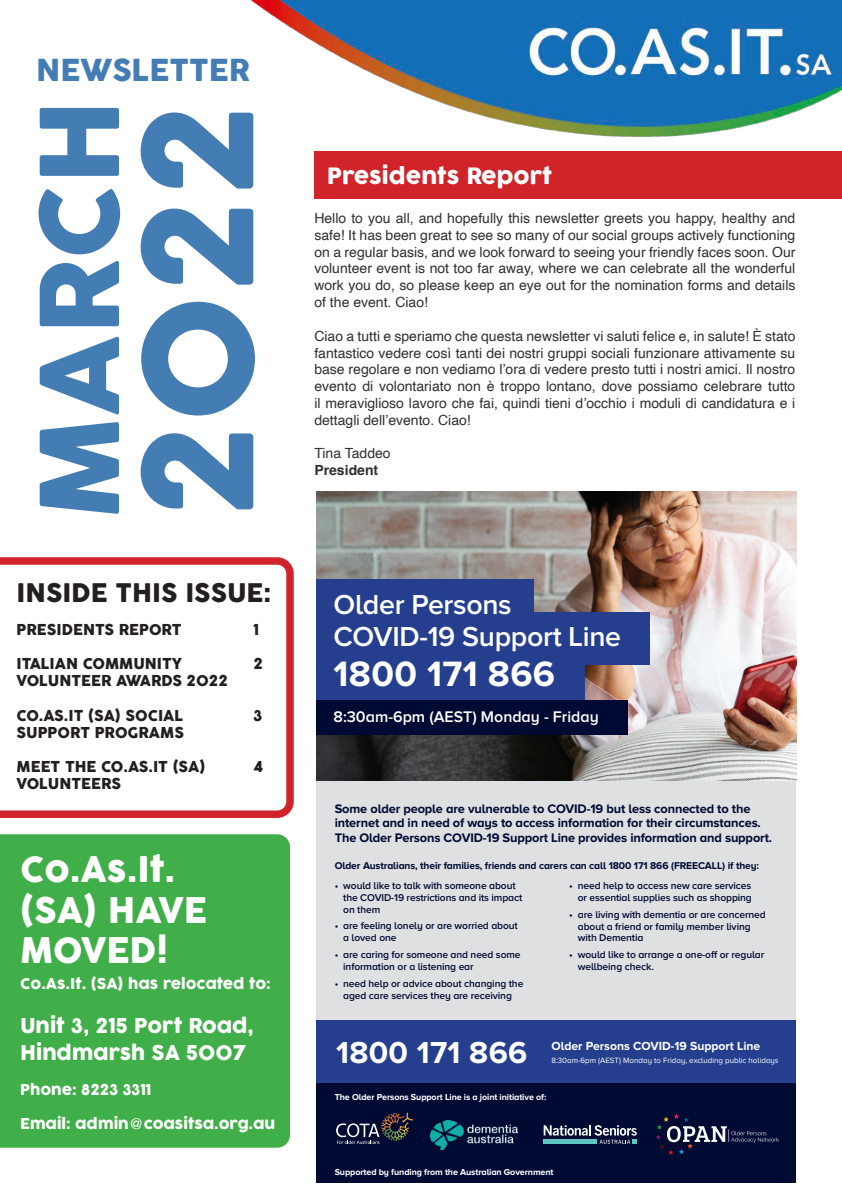
<style>
.page{position:relative;width:842px;height:1191px;background:#fff}
.page>*{position:absolute;margin:0;border:0;box-sizing:border-box;transform-origin:0 0}
.t1{font:148.9px "COCOGOOSE";color:#447cb4}
.t2{font:106.8px "COCOGOOSE";color:#447cb4}
.t3{font:700 36.5px "Proxima Nova";letter-spacing:.01em;color:#fff}
.t4{font:34.5px/40.5px "COCOGOOSE";color:#fff}
.t5{font:700 31.5px "Proxima Nova A";letter-spacing:.01em;color:#fff}
.t6{font:29.6px "COCOGOOSE";color:#447cb4}
.t7{font:600 28.5px/32.3px "Proxima Nova A";letter-spacing:-.01em;color:#fff}
.t8{font:25px "COCOGOOSE";color:#231f20}
.t9{font:22px "COCOGOOSE";color:#fff}
.t10{font:20px/27px "COCOGOOSE";color:#fff}
.t11{font:600 15.9px "Proxima Nova A";color:#fff}
.t12{font:14.7px/17.1px "COCOGOOSE";color:#231f20}
.t13{font:14.7px "COCOGOOSE";color:#fff}
.t14{font:14px/16.8px "Helvetica";color:#312f30;text-align:justify}
.t15{font:700 14px "Helvetica";color:#312f30}
.t16{font:700 12.8px/14.5px "Proxima Nova A";letter-spacing:-.01em;color:#000a32}
.t17{font:700 12.2px "Proxima Nova A";color:#fff}
.t18{font:600 10.3px/12px "Proxima Nova A";letter-spacing:-.01em;color:#000a32}
.t19{font:700 10.3px "Proxima Nova A";letter-spacing:-.01em;color:#000a32}
.t20{font:700 9px "Proxima Nova A";letter-spacing:-.01em;color:#fff}
.t21{font:7.9px "Proxima Nova A";color:#fff}
.s1{font-family:"England Hand DB"}
</style>
<div class="page">
<div style="left:0;top:834px;width:290px;height:313px;background:#40ae49"></div>
<div style="left:314px;top:151px;width:528px;height:47px;background:#d1232a"></div>
<img style="left:251px;top:0;width:591px;height:137px">
<svg style="left:0;top:557px;width:294px;height:261px"></svg>
<img style="left:316px;top:492px;width:480px;height:289px">
<div style="left:316px;top:781px;width:480px;height:375px;background:#dfe0e2"></div>
<div style="left:316px;top:1082px;width:480px;height:100px;background:#000a32"></div>
<div style="left:316px;top:1020px;width:480px;height:63px;background:#253f8e"></div>
<svg style="left:655px;top:1114px;width:124px;height:40px"></svg>
<img style="left:431px;top:1120px;width:86px;height:29px">
<svg style="left:544px;top:1125px;width:93px;height:18px"></svg>
<svg style="left:336px;top:1112px;width:77px;height:32px"></svg>
<div style="left:316px;top:652px;width:268px;height:52px;background:#253f8e"></div>
<div style="left:316px;top:612px;width:334px;height:52px;background:#253f8e"></div>
<div style="left:316px;top:579px;width:218px;height:53px;background:#253f8e"></div>
<div style="left:316px;top:700px;width:311px;height:35px;background:#000a32"></div>
<h3 class="t6" style="left:36px;top:48px;width:215px">NEWSLETTER</h3>
<h2 class="t2" style="left:0;top:519px;width:421px;rotate:-90deg">MARCH</h2>
<h1 class="t1" style="left:87px;top:519px;width:418px;rotate:-90deg">2022</h1>
<h3 class="t8" style="left:17px;top:574px;width:256px">INSIDE THIS ISSUE:</h3>
<p class="t12" style="left:17px;top:621px;width:167px">PRESIDENTS REPORT</p>
<p class="t12" style="left:17px;top:655px;width:213px">ITALIAN COMMUNITY<br>VOLUNTEER AWARDS 2022</p>
<p class="t12" style="left:17px;top:707px;width:169px">CO.AS.IT (SA) SOCIAL<br>SUPPORT PROGRAMS</p>
<p class="t12" style="left:17px;top:758px;width:190px">MEET THE CO.AS.IT (SA)<br>VOLUNTEERS</p>
<p class="t12" style="left:253px;top:621px;width:7px">1</p>
<p class="t12" style="left:253px;top:655px;width:11px">2</p>
<p class="t12" style="left:253px;top:707px;width:10px">3</p>
<p class="t12" style="left:253px;top:758px;width:11px">4</p>
<h3 class="t4" style="left:20px;top:850px;width:188px">Co.As.It. (SA) HAVE<br>MOVED!</h3>
<p class="t13" style="left:20px;top:972px;width:252px">Co.As.It. (SA) has relocated to:</p>
<h3 class="t10" style="left:20px;top:1012px;width:235px">Unit 3, 215 Port Road,<br>Hindmarsh SA 5007</h3>
<p class="t13" style="left:20px;top:1078px;width:133px">Phone: 8223 3311</p>
<p class="t13" style="left:20px;top:1112px;width:256px">Email: admin<span class="s1">@</span>coasitsa.org.au</p>
<h3 class="t9" style="left:327px;top:159px;width:226px">Presidents Report</h3>
<p class="t14" style="left:314px;top:210px;width:482px">Hello to you all, and hopefully this newsletter greets you happy, healthy and safe! It has been great to see so many of our social groups actively functioning on a regular basis, and we look forward to seeing your friendly faces soon. Our volunteer event is not too far away, where we can celebrate all the wonderful work you do, so please keep an eye out for the nomination forms and details of the event. Ciao!</p>
<p class="t14" style="left:314px;top:328px;width:482px">Ciao a tutti e speriamo che questa newsletter vi saluti felice e, in salute! È stato fantastico vedere così tanti dei nostri gruppi sociali funzionare attivamente su base regolare e non vediamo l’ora di vedere presto tutti i nostri amici. Il nostro evento di volontariato non è troppo lontano, dove possiamo celebrare tutto il meraviglioso lavoro che fai, quindi tieni d’occhio i moduli di candidatura e i dettagli dell’evento. Ciao!</p>
<p class="t14" style="left:314px;top:445px;width:78px">Tina Taddeo</p>
<p class="t15" style="left:314px;top:462px;width:65px">President</p>
<h3 class="t7" style="left:333px;top:587px;width:289px">Older Persons<br>COVID-19 Support Line</h3>
<h3 class="t3" style="left:333px;top:652px;width:223px">1800 171 866</h3>
<p class="t11" style="left:333px;top:707px;width:267px">8:30am-6pm (AEST) Monday - Friday</p>
<p class="t16" style="left:335px;top:801px;width:439px">Some older people are vulnerable to COVID-19 but less connected to the internet and in need of ways to access information for their circumstances.<br>The Older Persons COVID-19 Support Line provides information and support.</p>
<p class="t19" style="left:335px;top:860px;width:426px">Older Australians, their families, friends and carers can call 1800 171 866 (FREECALL) if they:</p>
<p class="t18" style="left:343px;top:879px;width:181px;text-indent:-9px">• would like to talk with someone about the COVID-19 restrictions and its impact on them</p>
<p class="t18" style="left:343px;top:920px;width:176px;text-indent:-9px">• are feeling lonely or are worried about a loved one</p>
<p class="t18" style="left:343px;top:948px;width:179px;text-indent:-9px">• are caring for someone and need some information or a listening ear</p>
<p class="t18" style="left:335px;top:977px;width:190px;text-align:center">• need help or advice about changing the aged care services they are receiving</p>
<p class="t18" style="left:569px;top:879px;width:184px;text-align:right">• need help to access new care services or essential supplies such as shopping</p>
<p class="t18" style="left:578px;top:908px;width:189px;text-indent:-9px">• are living with dementia or are concerned about a friend or family member living with Dementia</p>
<p class="t18" style="left:578px;top:948px;width:188px;text-indent:-9px">• would like to arrange a one-off or regular wellbeing check.</p>
<h3 class="t5" style="left:336px;top:1035px;width:193px">1800 171 866</h3>
<p class="t17" style="left:551px;top:1038px;width:210px">Older Persons COVID-19 Support Line</p>
<p class="t21" style="left:551px;top:1056px;width:229px">8:30am-6pm (AEST) Monday to Friday, excluding public holidays</p>
<p class="t20" style="left:335px;top:1091px;width:213px">The Older Persons Support Line is a joint initiative of:</p>
<p class="t20" style="left:335px;top:1167px;width:220px">Supported by funding from the Australian Government</p>
</div>
